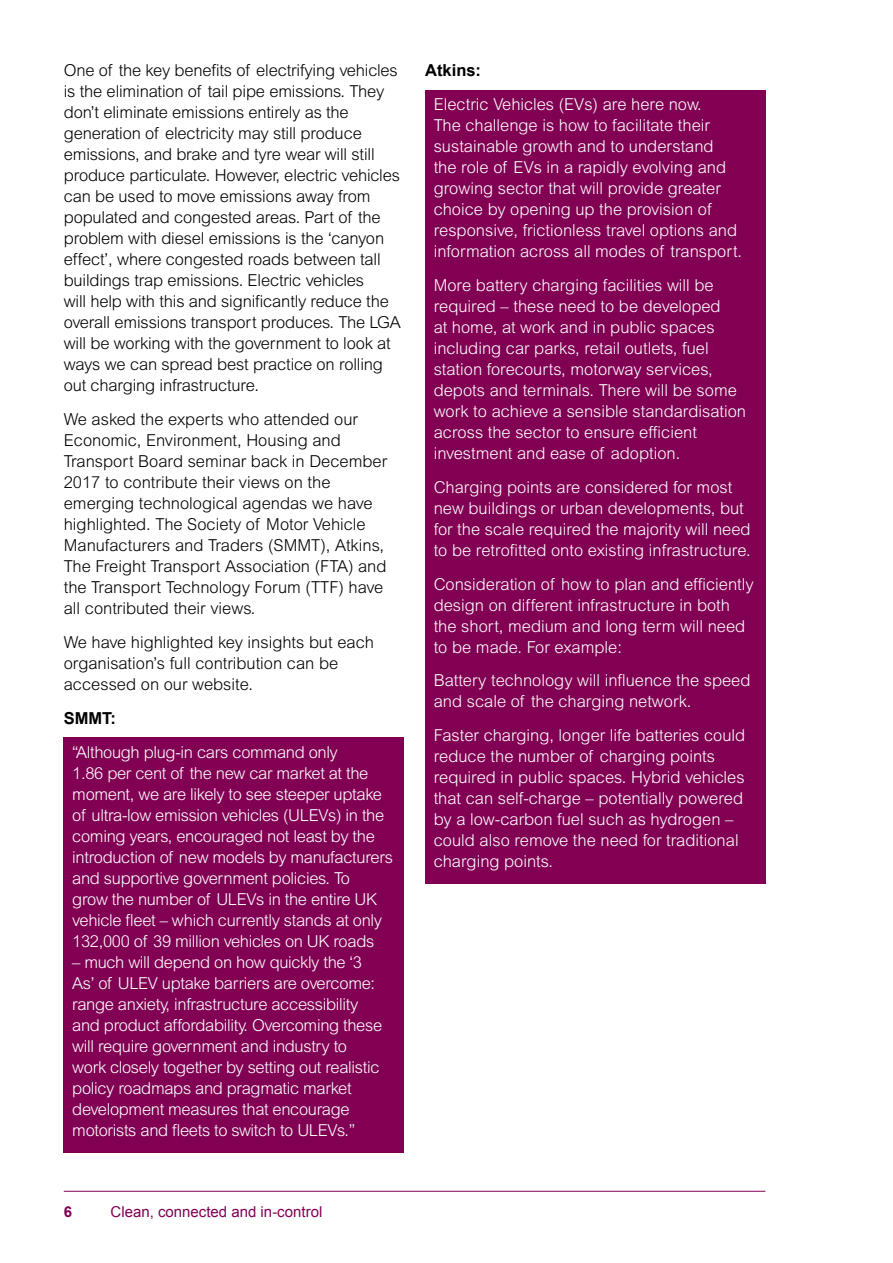
<style>
.page{position:relative;width:893px;height:1263px;background:#fff}
.page>*{position:absolute;margin:0;border:0;box-sizing:border-box;transform-origin:0 0}
.t1{font:300 16.5px/21px "Arial MT Std";color:#fff}
.t2{font:300 16.5px/21px "Arial MT Std";letter-spacing:-.01em;color:#000}
.t3{font:300 16.5px/21px "Arial MT Std";letter-spacing:-.02em;color:#fff}
.t4{font:700 16.5px "Arial";color:#000}
.t5{font:15px "Arial";color:#820053}
.t6{font:700 15px "Arial";color:#820053}
</style>
<div class="page">
<hr style="left:64px;top:1191px;width:701px;height:1px;background:#820053">
<div style="left:64px;top:737px;width:340px;height:416px;background:#820053"></div>
<div style="left:425px;top:90px;width:340px;height:184px;background:#820053"></div>
<div style="left:425px;top:270px;width:340px;height:206px;background:#820053"></div>
<div style="left:425px;top:472px;width:340px;height:101px;background:#820053"></div>
<div style="left:425px;top:569px;width:340px;height:101px;background:#820053"></div>
<div style="left:425px;top:666px;width:340px;height:58px;background:#820053"></div>
<div style="left:425px;top:720px;width:340px;height:164px;background:#820053"></div>
<p class="t2" style="left:64px;top:60px;width:338px">One of the key benefits of electrifying vehicles is the elimination of tail pipe emissions. They don’t eliminate emissions entirely as the generation of electricity may still produce emissions, and brake and tyre wear will still produce particulate. However, electric vehicles can be used to move emissions away from populated and congested areas. Part of the problem with diesel emissions is the ‘canyon effect’, where congested roads between tall buildings trap emissions. Electric vehicles<br>will help with this and significantly reduce the overall emissions transport produces. The LGA will be working with the government to look at ways we can spread best practice on rolling out charging infrastructure.</p>
<p class="t2" style="left:64px;top:409px;width:325px">We asked the experts who attended our Economic, Environment, Housing and Transport Board seminar back in December 2017 to contribute their views on the emerging technological agendas we have highlighted. The Society of Motor Vehicle Manufacturers and Traders (SMMT), Atkins, The Freight Transport Association (FTA) and the Transport Technology Forum (TTF) have all contributed their views.</p>
<p class="t2" style="left:64px;top:632px;width:312px">We have highlighted key insights but each organisation’s full contribution can be accessed on our website.</p>
<p class="t4" style="left:64px;top:707px;width:54px">SMMT:</p>
<p class="t3" style="left:72px;top:741px;width:322px">“Although plug-in cars command only<br>1.86 per cent of the new car market at the moment, we are likely to see steeper uptake of ultra-low emission vehicles (ULEVs) in the coming years, encouraged not least by the introduction of new models by manufacturers and supportive government policies. To<br>grow the number of ULEVs in the entire UK vehicle fleet – which currently stands at only 132,000 of 39 million vehicles on UK roads</p>
<p class="t3" style="left:72px;top:951px;width:311px">– much will depend on how quickly the ‘3<br>As’ of ULEV uptake barriers are overcome: range anxiety, infrastructure accessibility and product affordability. Overcoming these will require government and industry to work closely together by setting out realistic policy roadmaps and pragmatic market development measures that encourage motorists and fleets to switch to ULEVs.”</p>
<p class="t4" style="left:425px;top:60px;width:57px">Atkins:</p>
<p class="t1" style="left:434px;top:94px;width:310px">Electric Vehicles (EVs) are here now.<br>The challenge is how to facilitate their sustainable growth and to understand<br>the role of EVs in a rapidly evolving and growing sector that will provide greater choice by opening up the provision of responsive, frictionless travel options and information across all modes of transport.</p>
<p class="t1" style="left:434px;top:275px;width:314px">More battery charging facilities will be required – these need to be developed<br>at home, at work and in public spaces including car parks, retail outlets, fuel station forecourts, motorway services, depots and terminals. There will be some work to achieve a sensible standardisation across the sector to ensure efficient investment and ease of adoption.</p>
<p class="t1" style="left:434px;top:476px;width:318px">Charging points are considered for most new buildings or urban developments, but for the scale required the majority will need to be retrofitted onto existing infrastructure.</p>
<p class="t1" style="left:434px;top:573px;width:321px">Consideration of how to plan and efficiently design on different infrastructure in both the short, medium and long term will need to be made. For example:</p>
<p class="t1" style="left:434px;top:670px;width:318px">Battery technology will influence the speed and scale of the charging network.</p>
<p class="t1" style="left:434px;top:725px;width:313px">Faster charging, longer life batteries could reduce the number of charging points required in public spaces. Hybrid vehicles that can self-charge – potentially powered by a low-carbon fuel such as hydrogen – could also remove the need for traditional charging points.</p>
<p class="t6" style="left:64px;top:1202px;width:10px">6</p>
<p class="t5" style="left:111px;top:1202px;width:213px">Clean, connected and in-control</p>
</div>
